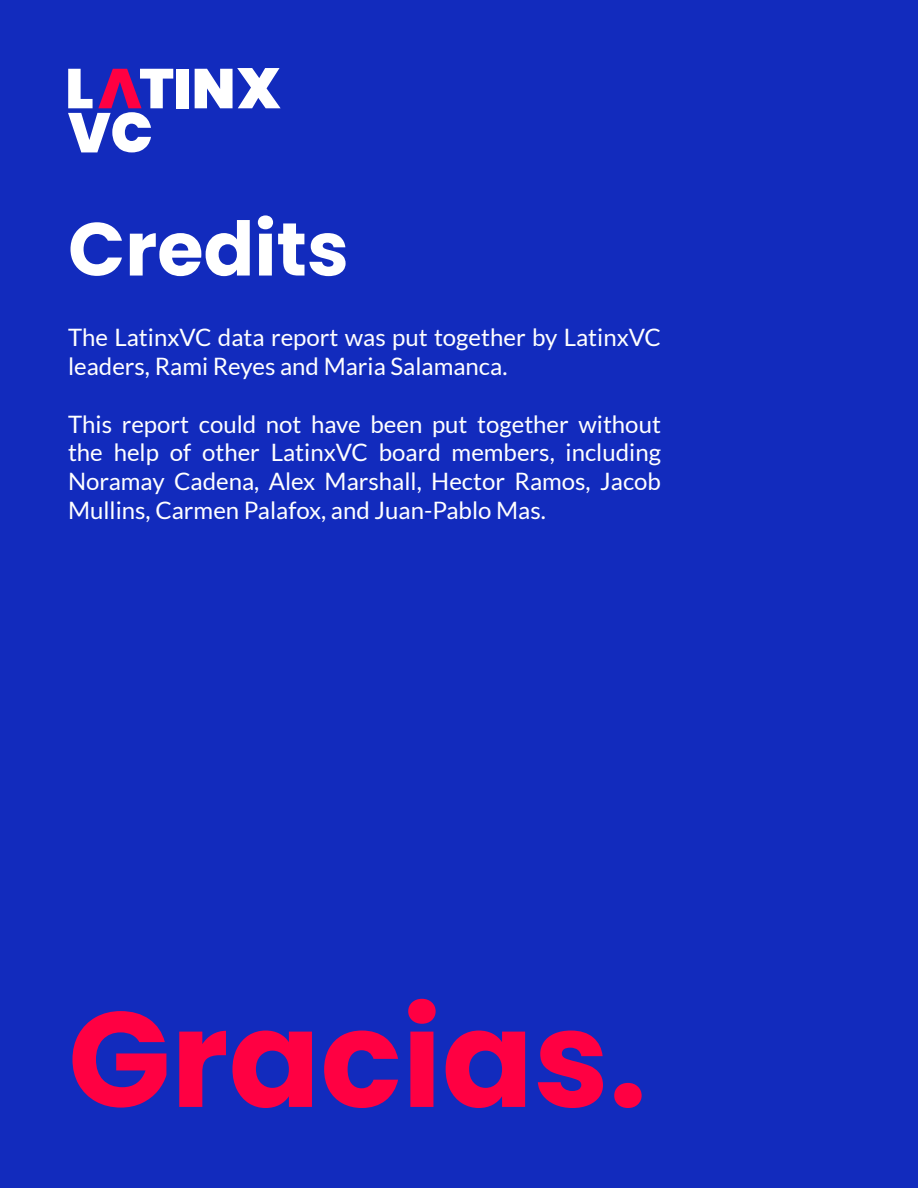
<style>
.page{position:relative;width:918px;height:1188px;background:#122bbd}
.page>*{position:absolute;margin:0;border:0;box-sizing:border-box;transform-origin:0 0}
.t1{font:700 135px "Poppins";color:#ff0042}
.t2{font:700 75px "Poppins";color:#fff}
.t3{font:24px/28.8px "Lato";color:#fff}
</style>
<div class="page">
<div style="left:177px;top:69px;width:12px;height:39px;background:#fff"></div>
<svg style="left:68px;top:69px;width:105px;height:83px"></svg>
<svg style="left:195px;top:68px;width:86px;height:40px"></svg>
<h2 class="t2" style="left:68px;top:206px;width:282px">Credits</h2>
<p class="t3" style="left:68px;top:323px;width:594px">The LatinxVC data report was put together by LatinxVC leaders, Rami Reyes and Maria Salamanca.</p>
<p class="t3" style="left:68px;top:409px;width:594px;text-align:justify">This report could not have been put together without the help of other LatinxVC board members, including Noramay Cadena, Alex Marshall, Hector Ramos, Jacob Mullins, Carmen Palafox, and Juan-Pablo Mas.</p>
<h1 class="t1" style="left:68px;top:981px;width:580px">Gracias.</h1>
</div>
